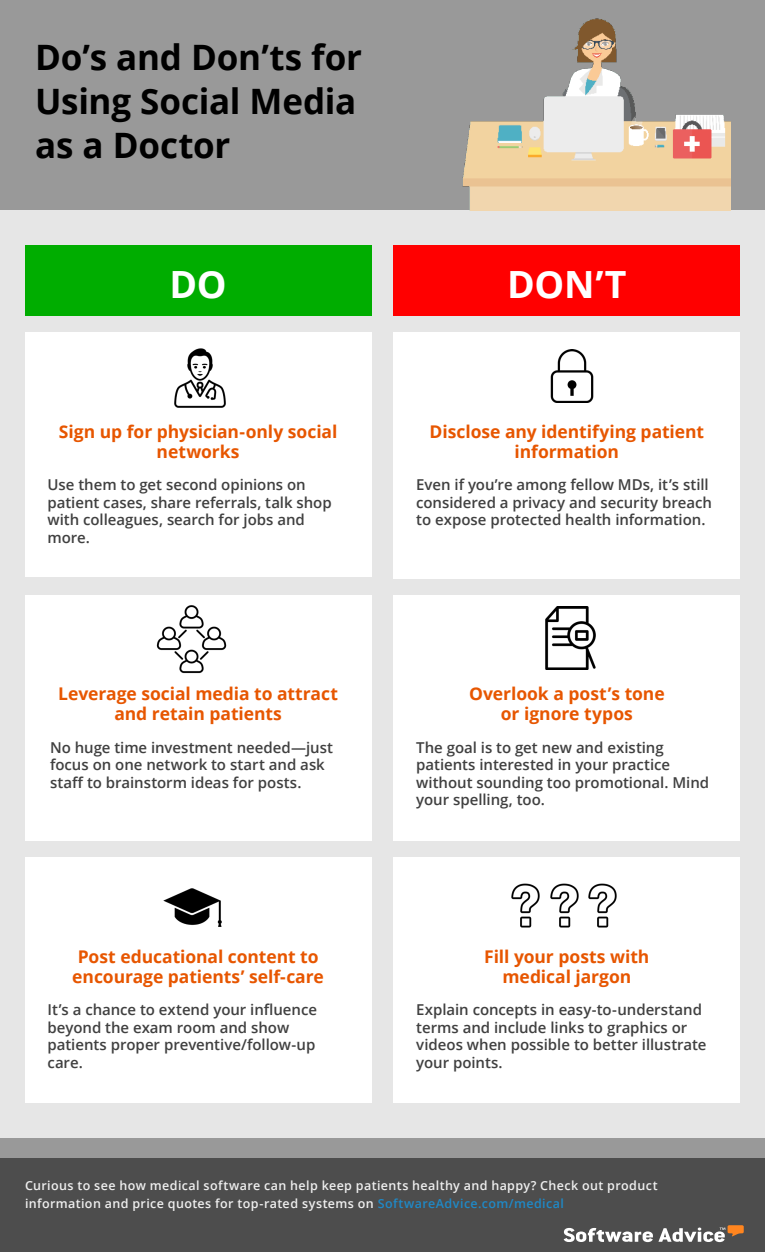
<style>
.page{position:relative;width:765px;height:1252px;background:#999}
.page>*{position:absolute;margin:0;border:0;box-sizing:border-box;transform-origin:0 0}
.Sub_Head{font:700 37.5px "Open Sans";color:#fff}
.t1{font:700 35px/43.8px "Open Sans";letter-spacing:-.005em;color:#000}
.Sub_Sub_Head{font:700 17.5px/20px "Open Sans";letter-spacing:-.005em;color:#e75600;text-align:center}
.Body{font:600 15px/17.5px "Open Sans";letter-spacing:-.005em;color:#404040}
.Sub_Sub_Head-2{font:600 15px/17.5px "Open Sans";color:#404040}
.t2{font:600 12.5px/17.5px "Open Sans";letter-spacing:.03em;color:#efefef}
.s1{color:#1f89c7}
</style>
<div class="page">
<div style="left:0;top:1158px;width:765px;height:94px;background:#4d4d4d"></div>
<svg style="left:564px;top:1225px;width:180px;height:17px"></svg>
<div style="left:0;top:210px;width:765px;height:928px;background:#e6e6e6"></div>
<div style="left:25px;top:245px;width:346px;height:70px;background:#00ad00"></div>
<div style="left:394px;top:245px;width:346px;height:70px;background:#f00"></div>
<div style="left:25px;top:595px;width:346px;height:245px;background:#fff"></div>
<img style="left:156px;top:605px;width:71px;height:69px">
<div style="left:25px;top:858px;width:346px;height:244px;background:#fff"></div>
<img style="left:163px;top:888px;width:59px;height:39px">
<div style="left:394px;top:332px;width:346px;height:246px;background:#fff"></div>
<div style="left:394px;top:595px;width:346px;height:245px;background:#fff"></div>
<img style="left:545px;top:606px;width:51px;height:64px">
<div style="left:394px;top:858px;width:346px;height:244px;background:#fff"></div>
<div style="left:25px;top:332px;width:346px;height:245px;background:#fff"></div>
<img style="left:174px;top:348px;width:52px;height:60px">
<img style="left:462px;top:18px;width:268px;height:192px">
<img style="left:550px;top:350px;width:44px;height:52px">
<img style="left:511px;top:883px;width:23px;height:45px">
<img style="left:534px;top:883px;width:39px;height:45px">
<img style="left:573px;top:883px;width:44px;height:45px">
<p class="t1" style="left:35px;top:35px;width:329px">Do’s and Don’ts for<br>Using Social Media as a Doctor</p>
<p class="Sub_Head" style="left:169px;top:257px;width:59px">DO</p>
<p class="Sub_Head" style="left:507px;top:257px;width:121px">DON’T</p>
<p class="Sub_Sub_Head" style="left:59px;top:421px;width:280px">Sign up for physician-only social networks</p>
<p class="Body" style="left:48px;top:475px;width:286px">Use them to get second opinions on patient cases, share referrals, talk shop with colleagues, search for jobs and more.</p>
<p class="Sub_Sub_Head" style="left:58px;top:683px;width:281px">Leverage social media to attract and retain patients</p>
<p class="Sub_Sub_Head-2" style="left:50px;top:738px;width:285px">No huge time investment needed—just focus on one network to start and ask staff to brainstorm ideas for posts.</p>
<p class="Sub_Sub_Head" style="left:72px;top:946px;width:253px">Post educational content to encourage patients’ self-care</p>
<p class="Body" style="left:48px;top:1000px;width:271px">It’s a chance to extend your influence beyond the exam room and show patients proper preventive/follow-up care.</p>
<p class="Sub_Sub_Head" style="left:430px;top:421px;width:276px">Disclose any identifying patient information</p>
<p class="Body" style="left:416px;top:475px;width:297px">Even if you’re among fellow MDs, it’s still considered a privacy and security breach to expose protected health information.</p>
<p class="Sub_Sub_Head" style="left:469px;top:683px;width:197px">Overlook a post’s tone or ignore typos</p>
<p class="Body" style="left:416px;top:738px;width:294px">The goal is to get new and existing patients interested in your practice without sounding too promotional. Mind your spelling, too.</p>
<p class="Sub_Sub_Head" style="left:484px;top:946px;width:167px">Fill your posts with medical jargon</p>
<p class="Body" style="left:416px;top:1000px;width:292px">Explain concepts in easy-to-understand terms and include links to graphics or videos when possible to better illustrate your points.</p>
<p class="t2" style="left:25px;top:1176px;width:634px">Curious to see how medical software can help keep patients healthy and happy? Check out product information and price quotes for top-rated systems on <span class="s1">SoftwareAdvice.com/medical</span></p>
</div>
